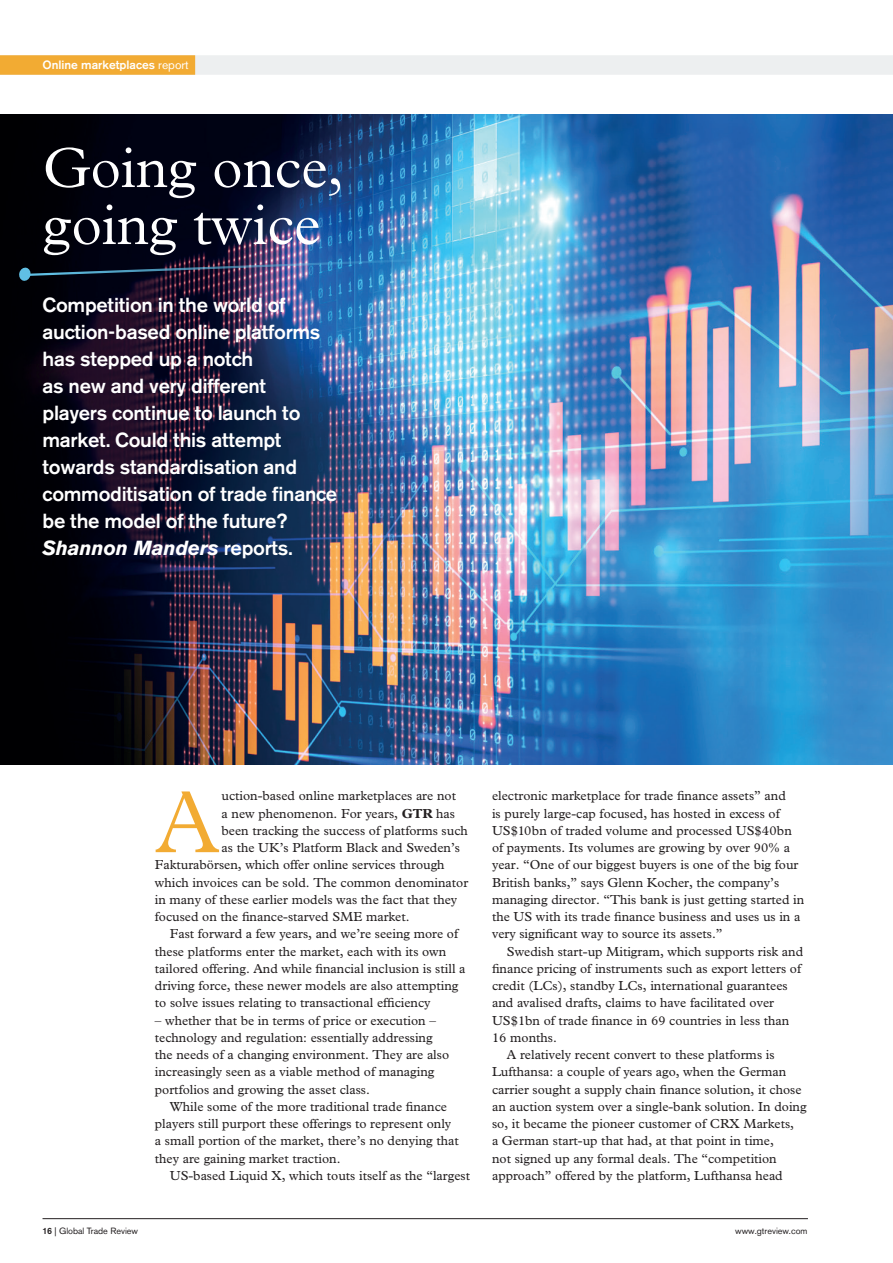
<style>
.page{position:relative;width:893px;height:1263px;background:#fff}
.page>*{position:absolute;margin:0;border:0;box-sizing:border-box;transform-origin:0 0}
.Body_1st_Feature{font:300 88.95px "Plantin";color:#f2ab33}
.Headline{font:300 57px/57px "Plantin";color:#fff}
.Standfirst{font:500 20.25px/27px "Akzidenz Grotesk BQ";letter-spacing:-.015em;color:#fff}
.Body_Indent{font:13.2px/17.2px "Plantin";color:#231f20}
.Body_1st_Feature-2{font:13.2px "Plantin";color:#231f20}
.t1{font:500 12px "Akzidenz Grotesk BQ";color:#fff}
.Footers{font:9px "Akzidenz Grotesk BQ";color:#231f20}
.s1{font-weight:400}
.s2{font-weight:700;font-style:italic}
.s3{font-weight:700}
.s4{font-weight:500}
</style>
<div class="page">
<img style="left:0;top:115px;width:893px;height:649px">
<div style="left:866px;top:236px;width:14px;height:14px;background:#235ca9;border-radius:50%"></div>
<img style="left:18px;top:241px;width:857px;height:40px">
<hr style="left:43px;top:1218px;width:765px;height:1px;background:#231f20">
<div style="left:0;top:55px;width:893px;height:20px;background:#edeff0"></div>
<div style="left:0;top:55px;width:195px;height:20px;background:#f2ab33"></div>
<p class="t1" style="left:43px;top:57px;width:148px">Online marketplaces <span class="s1">report</span></p>
<p class="Headline" style="left:43px;top:140px;width:302px">Going once, going twice</p>
<p class="Standfirst" style="left:43px;top:291px;width:296px">Competition in the world of auction-based online platforms has stepped up a notch<br>as new and very different<br>players continue to launch to market. Could this attempt towards standardisation and commoditisation of trade finance be the model of the future?<br><span class="s2">Shannon Manders</span> reports.</p>
<p class="Body_1st_Feature" style="left:155px;top:771px;width:66px">A</p>
<p class="Body_1st_Feature-2" style="left:222px;top:788px;width:236px">uction-based online marketplaces are not</p>
<p class="Body_1st_Feature-2" style="left:222px;top:806px;width:235px">a new phenomenon. For years, <span class="s3">GTR</span> has</p>
<p class="Body_1st_Feature-2" style="left:222px;top:823px;width:248px">been tracking the success of platforms such</p>
<p class="Body_1st_Feature-2" style="left:222px;top:840px;width:240px">as the UK’s Platform Black and Sweden’s</p>
<p class="Body_1st_Feature-2" style="left:155px;top:857px;width:291px">Fakturabörsen, which offer online services through</p>
<p class="Body_1st_Feature-2" style="left:155px;top:875px;width:315px">which invoices can be sold. The common denominator</p>
<p class="Body_1st_Feature-2" style="left:155px;top:892px;width:304px">in many of these earlier models was the fact that they</p>
<p class="Body_1st_Feature-2" style="left:155px;top:909px;width:256px">focused on the finance-starved SME market.</p>
<p class="Body_Indent" style="left:155px;top:925px;width:312px;text-indent:15px">Fast forward a few years, and we’re seeing more of these platforms enter the market, each with its own tailored offering. And while financial inclusion is still a driving force, these newer models are also attempting to solve issues relating to transactional efficiency</p>
<p class="Body_Indent" style="left:155px;top:1012px;width:296px">– whether that be in terms of price or execution – technology and regulation: essentially addressing the needs of a changing environment. They are also increasingly seen as a viable method of managing portfolios and growing the asset class.</p>
<p class="Body_Indent" style="left:155px;top:1098px;width:305px;text-indent:15px">While some of the more traditional trade finance players still purport these offerings to represent only a small portion of the market, there’s no denying that they are gaining market traction.</p>
<p class="Body_Indent" style="left:170px;top:1167px;width:302px">US-based Liquid X, which touts itself as the “largest</p>
<p class="Body_Indent" style="left:492px;top:787px;width:314px">electronic marketplace for trade finance assets” and<br>is purely large-cap focused, has hosted in excess of US$10bn of traded volume and processed US$40bn of payments. Its volumes are growing by over 90% a year. “One of our biggest buyers is one of the big four British banks,” says Glenn Kocher, the company’s managing director. “This bank is just getting started in the US with its trade finance business and uses us in a very significant way to source its assets.”</p>
<p class="Body_Indent" style="left:492px;top:943px;width:313px;text-indent:15px">Swedish start-up Mitigram, which supports risk and finance pricing of instruments such as export letters of credit (LCs), standby LCs, international guarantees and avalised drafts, claims to have facilitated over US$1bn of trade finance in 69 countries in less than 16 months.</p>
<p class="Body_Indent" style="left:492px;top:1046px;width:316px;text-indent:15px">A relatively recent convert to these platforms is Lufthansa: a couple of years ago, when the German carrier sought a supply chain finance solution, it chose an auction system over a single-bank solution. In doing so, it became the pioneer customer of CRX Markets,<br>a German start-up that had, at that point in time,<br>not signed up any formal deals. The “competition approach” offered by the platform, Lufthansa head</p>
<p class="Footers" style="left:43px;top:1225px;width:97px"><span class="s4">16</span> | Global Trade Review</p>
<p class="Footers" style="left:735px;top:1225px;width:74px">www.gtreview.com</p>
</div>
